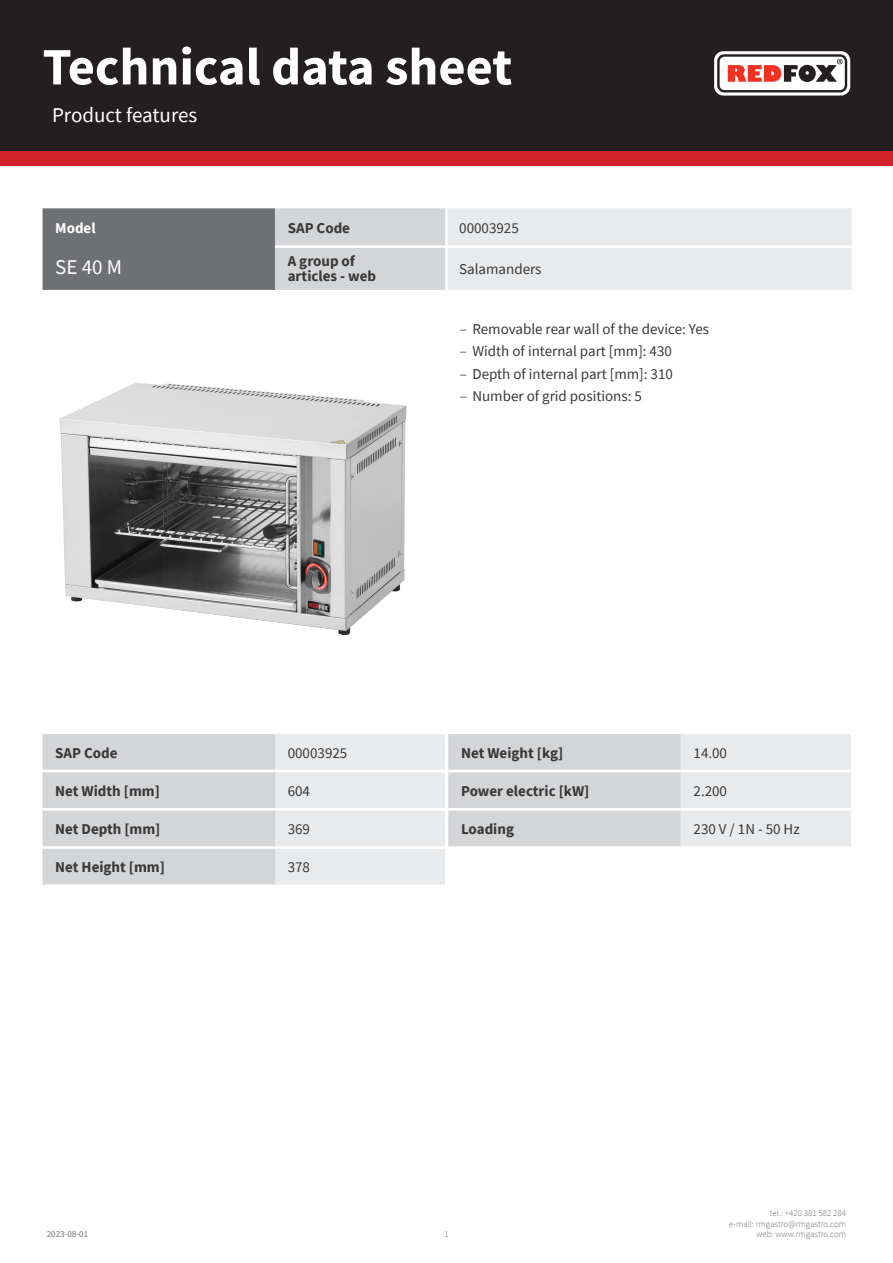
<style>
.page{position:relative;width:893px;height:1263px;background:#fff}
.page>*{position:absolute;margin:0;border:0;box-sizing:border-box;transform-origin:0 0}
.t1{font:700 52.5px "Source Sans Pro";color:#fff}
.kapitola{font:21px "Source Sans Pro";color:#fff}
.tabulka_-_headline{font:21px "Source Sans Pro";color:#fff}
.tabulka_-_text{font:15px "Source Sans Pro";color:#383839}
.tabulka_-_text-2{font:700 15px/15px "Source Sans Pro";color:#383839}
.tabulka_-_text-3{font:700 15px "Source Sans Pro";color:#fff}
.t2{font:300 9px/10.8px "Source Sans Pro";color:#6f7073;text-align:right}
.t3{font:9px "Source Sans Pro";color:#6f7073}
.s1{font-weight:300}
</style>
<div class="page">
<div style="left:0;top:0;width:893px;height:166px;background:#d1232a"></div>
<div style="left:0;top:0;width:893px;height:151px;background:#231f20"></div>
<svg style="left:714px;top:51px;width:136px;height:45px"></svg>
<img style="left:59px;top:383px;width:348px;height:253px">
<svg style="left:43px;top:734px;width:808px;height:151px"></svg>
<hr style="left:448px;top:770px;width:233px;height:2px;background:#fff">
<hr style="left:681px;top:770px;width:170px;height:2px;background:#fff">
<hr style="left:448px;top:808px;width:233px;height:2px;background:#fff">
<hr style="left:681px;top:808px;width:170px;height:2px;background:#fff">
<hr style="left:448px;top:846px;width:233px;height:3px;background:#fff">
<hr style="left:681px;top:846px;width:170px;height:3px;background:#fff">
<svg style="left:43px;top:208px;width:809px;height:82px;background:#c0c1c3"></svg>
<hr style="left:445px;top:208px;width:3px;height:37px;background:#fff">
<hr style="left:275px;top:245px;width:171px;height:3px;background:#fff">
<hr style="left:446px;top:245px;width:406px;height:3px;background:#fff">
<hr style="left:445px;top:248px;width:3px;height:42px;background:#fff">
<h1 class="t1" style="left:43px;top:31px;width:471px">Technical data sheet</h1>
<p class="kapitola" style="left:52px;top:101px;width:147px">Product features</p>
<p class="tabulka_-_text-3" style="left:55px;top:218px;width:42px">Model</p>
<p class="tabulka_-_text-2" style="left:288px;top:220px;width:64px">SAP Code</p>
<p class="tabulka_-_text" style="left:459px;top:219px;width:61px">00003925</p>
<p class="tabulka_-_headline" style="left:55px;top:254px;width:68px">SE 40 M</p>
<p class="tabulka_-_text-2" style="left:288px;top:254px;width:90px">A group of articles - web</p>
<p class="tabulka_-_text" style="left:459px;top:259px;width:84px">Salamanders</p>
<p class="tabulka_-_text" style="left:460px;top:320px;width:251px"><span class="s1">–</span> Removable rear wall of the device: Yes</p>
<p class="tabulka_-_text" style="left:460px;top:342px;width:214px"><span class="s1">–</span> Width of internal part [mm]: 430</p>
<p class="tabulka_-_text" style="left:460px;top:364px;width:215px"><span class="s1">–</span> Depth of internal part [mm]: 310</p>
<p class="tabulka_-_text" style="left:460px;top:386px;width:184px"><span class="s1">–</span> Number of grid positions: 5</p>
<p class="tabulka_-_text-2" style="left:55px;top:745px;width:64px">SAP Code</p>
<p class="tabulka_-_text" style="left:288px;top:743px;width:61px">00003925</p>
<p class="tabulka_-_text-2" style="left:55px;top:783px;width:106px">Net Width [mm]</p>
<p class="tabulka_-_text" style="left:288px;top:781px;width:24px">604</p>
<p class="tabulka_-_text-2" style="left:55px;top:821px;width:107px">Net Depth [mm]</p>
<p class="tabulka_-_text" style="left:288px;top:819px;width:24px">369</p>
<p class="tabulka_-_text-2" style="left:55px;top:860px;width:111px">Net Height [mm]</p>
<p class="tabulka_-_text" style="left:288px;top:858px;width:24px">378</p>
<p class="tabulka_-_text-2" style="left:461px;top:745px;width:104px">Net Weight [kg]</p>
<p class="tabulka_-_text" style="left:693px;top:743px;width:35px">14.00</p>
<p class="tabulka_-_text-2" style="left:461px;top:783px;width:130px">Power electric [kW]</p>
<p class="tabulka_-_text" style="left:693px;top:781px;width:35px">2.200</p>
<p class="tabulka_-_text-2" style="left:461px;top:821px;width:54px">Loading</p>
<p class="tabulka_-_text" style="left:693px;top:819px;width:108px">230 V / 1N - 50 Hz</p>
<p class="t3" style="left:47px;top:1229px;width:43px">2023-08-01</p>
<p class="t2" style="left:444px;top:1229px;width:6px">1</p>
<p class="t2" style="left:729px;top:1207px;width:119px">tel.: +420 381 582 284<br>e-mail: rmgastro@rmgastro.com web: www.rmgastro.com</p>
</div>
